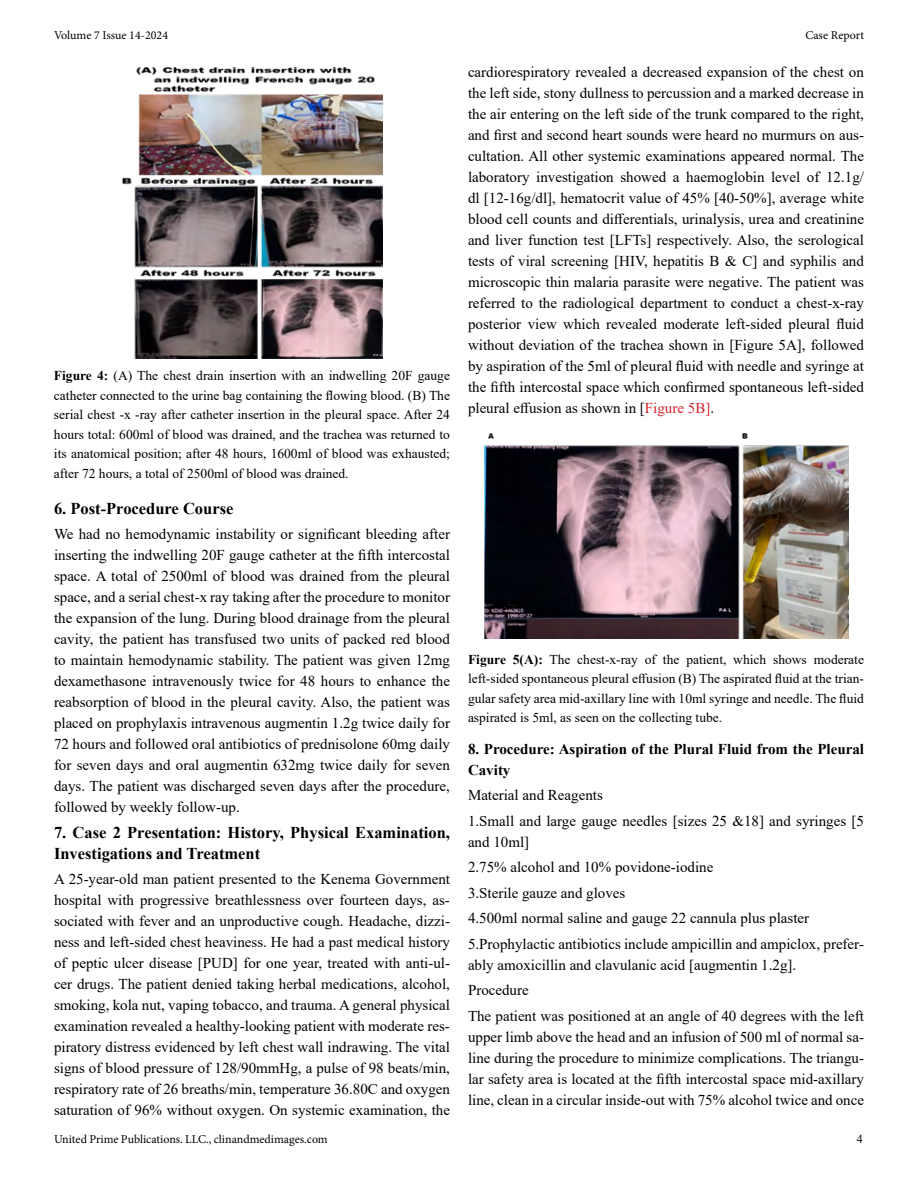
<style>
.page{position:relative;width:918px;height:1188px;background:#fff}
.page>*{position:absolute;margin:0;border:0;box-sizing:border-box;transform-origin:0 0}
.t1{font:700 16.5px/21px "Times New Roman";color:#000}
.t2{font:15px/21px "Times New Roman";color:#000;text-align:justify}
.t3{font:700 15px/21px "Times New Roman";color:#000}
.t4{font:13.5px/19.5px "Times New Roman";color:#000;text-align:justify}
.t5{font:12px "Minion Pro";color:#000}
.t6{font:12px "Times New Roman";color:#000}
.s1{font-weight:700}
.s2{color:#d2232a}
</style>
<div class="page">
<img style="left:484px;top:433px;width:364px;height:205px">
<img style="left:122px;top:67px;width:260px;height:291px">
<p class="t5" style="left:54px;top:27px;width:116px">Volume 7 Issue 14-2024</p>
<p class="t5" style="left:805px;top:27px;width:60px">Case Report</p>
<p class="t4" style="left:54px;top:366px;width:398px"><span class="s1">Figure 4:</span> (A) The chest drain insertion with an indwelling 20F gauge catheter connected to the urine bag containing the flowing blood. (B) The serial chest -x -ray after catheter insertion in the pleural space. After 24 hours total: 600ml of blood was drained, and the trachea was returned to its anatomical position; after 48 hours, 1600ml of blood was exhausted; after 72 hours, a total of 2500ml of blood was drained.</p>
<p class="t1" style="left:54px;top:497px;width:181px">6. Post-Procedure Course</p>
<p class="t2" style="left:54px;top:523px;width:398px">We had no hemodynamic instability or significant bleeding after inserting the indwelling 20F gauge catheter at the fifth intercostal space. A total of 2500ml of blood was drained from the pleural space, and a serial chest-x ray taking after the procedure to monitor the expansion of the lung. During blood drainage from the pleural cavity, the patient has transfused two units of packed red blood to maintain hemodynamic stability. The patient was given 12mg dexamethasone intravenously twice for 48 hours to enhance the reabsorption of blood in the pleural cavity. Also, the patient was placed on prophylaxis intravenous augmentin 1.2g twice daily for 72 hours and followed oral antibiotics of prednisolone 60mg daily for seven days and oral augmentin 632mg twice daily for seven days. The patient was discharged seven days after the procedure, followed by weekly follow-up.</p>
<p class="t1" style="left:54px;top:821px;width:397px">7. Case 2 Presentation: History, Physical Examination,<br>Investigations and Treatment</p>
<p class="t2" style="left:54px;top:868px;width:398px">A 25-year-old man patient presented to the Kenema Government hospital with progressive breathlessness over fourteen days, as&shy;sociated with fever and an unproductive cough. Headache, dizzi&shy;ness and left-sided chest heaviness. He had a past medical history of peptic ulcer disease [PUD] for one year, treated with anti-ul&shy;cer drugs. The patient denied taking herbal medications, alcohol, smoking, kola nut, vaping tobacco, and trauma. A general physical examination revealed a healthy-looking patient with moderate res&shy;piratory distress evidenced by left chest wall indrawing. The vital signs of blood pressure of 128/90mmHg, a pulse of 98 beats/min, respiratory rate of 26 breaths/min, temperature 36.80C and oxygen saturation of 96% without oxygen. On systemic examination, the</p>
<p class="t2" style="left:468px;top:61px;width:398px">cardiorespiratory revealed a decreased expansion of the chest on the left side, stony dullness to percussion and a marked decrease in the air entering on the left side of the trunk compared to the right, and first and second heart sounds were heard no murmurs on aus&shy;cultation. All other systemic examinations appeared normal. The laboratory investigation showed a haemoglobin level of 12.1g/ dl [12-16g/dl], hematocrit value of 45% [40-50%], average white blood cell counts and differentials, urinalysis, urea and creatinine and liver function test [LFTs] respectively. Also, the serological tests of viral screening [HIV, hepatitis B &amp; C] and syphilis and microscopic thin malaria parasite were negative. The patient was referred to the radiological department to conduct a chest-x-ray posterior view which revealed moderate left-sided pleural fluid without deviation of the trachea shown in [Figure 5A], followed by aspiration of the 5ml of pleural fluid with needle and syringe at the fifth intercostal space which confirmed spontaneous left-sided pleural effusion as shown in [<span class="s2">Figure 5B]</span>.</p>
<p class="t4" style="left:468px;top:649px;width:398px"><span class="s1">Figure 5(A):</span> The chest-x-ray of the patient, which shows moderate left-sided spontaneous pleural effusion (B) The aspirated fluid at the trian&shy;gular safety area mid-axillary line with 10ml syringe and needle. The fluid aspirated is 5ml, as seen on the collecting tube.</p>
<p class="t3" style="left:468px;top:738px;width:398px">8. Procedure: Aspiration of the Plural Fluid from the Pleural<br>Cavity</p>
<p class="t2" style="left:468px;top:782px;width:397px;line-height:25.5px">Material and Reagents<br>1.Small and large gauge needles [sizes 25 &amp;18] and syringes [5</p>
<p class="t2" style="left:468px;top:828px;width:397px;line-height:25.5px;text-align:left">and 10ml]<br>2.75% alcohol and 10% povidone-iodine<br>3.Sterile gauze and gloves<br>4.500ml normal saline and gauge 22 cannula plus plaster 5.Prophylactic antibiotics include ampicillin and ampiclox, prefer-</p>
<p class="t2" style="left:468px;top:951px;width:397px;line-height:25.5px;text-align:left">ably amoxicillin and clavulanic acid [augmentin 1.2g].<br>Procedure<br>The patient was positioned at an angle of 40 degrees with the left</p>
<p class="t2" style="left:468px;top:1026px;width:398px">upper limb above the head and an infusion of 500 ml of normal sa&shy;line during the procedure to minimize complications. The triangu&shy;lar safety area is located at the fifth intercostal space mid-axillary line, clean in a circular inside-out with 75% alcohol twice and once</p>
<p class="t5" style="left:54px;top:1131px;width:275px">United Prime Publications. LLC., clinandmedimages.com</p>
<p class="t6" style="left:857px;top:1130px;width:7px">4</p>
</div>
